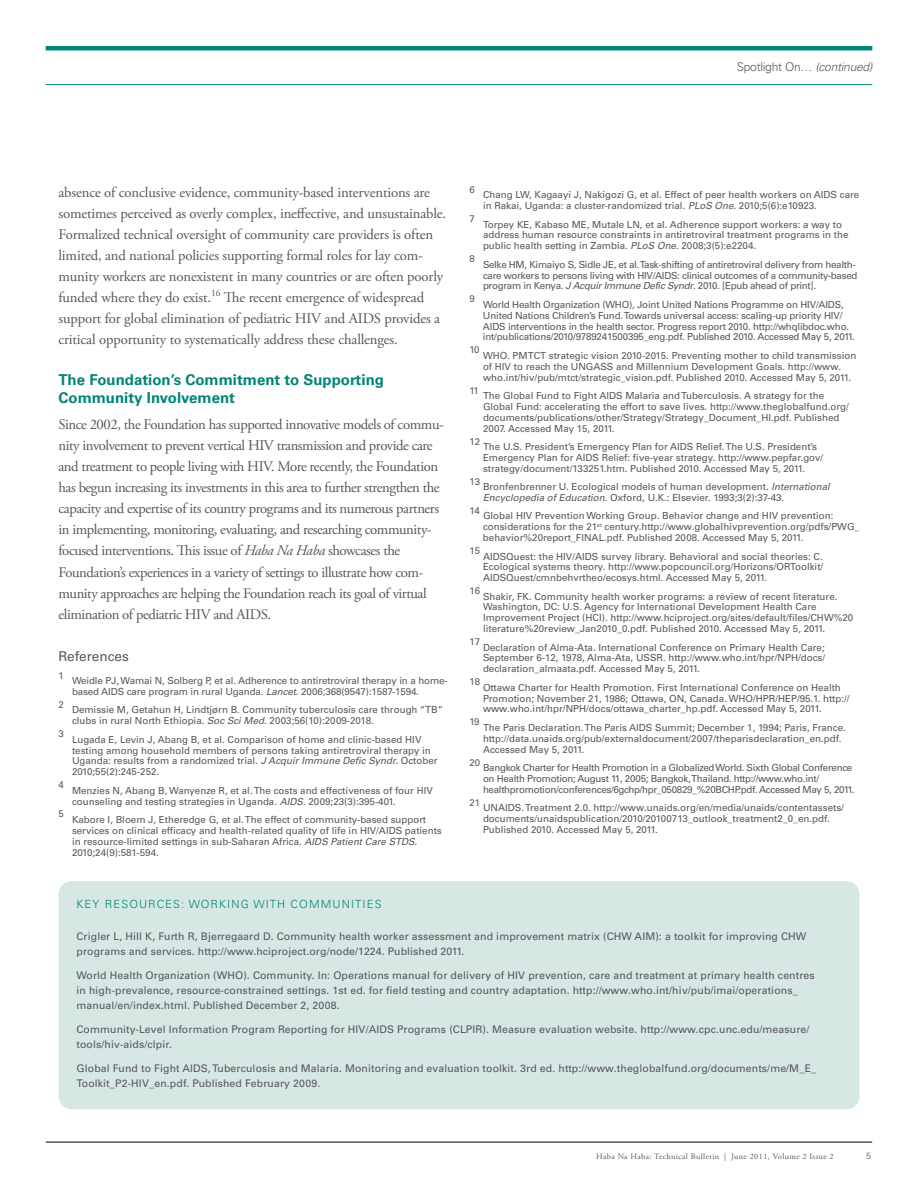
<style>
.page{position:relative;width:918px;height:1188px;background:#fff}
.page>*{position:absolute;margin:0;border:0;box-sizing:border-box;transform-origin:0 0}
.t1{font:700 15px/18px "Univers";color:#008576}
.t2{font:14.7px/21px "Adobe Garamond Pro";letter-spacing:-.03em;color:#58565a}
.t3{font:14.7px/21px "Adobe Garamond Pro";letter-spacing:-.01em;color:#58565a}
.t4{font:13.5px "Univers";color:#58565a}
.t5{font:300 12px "Univers";letter-spacing:-.02em;color:#58565a}
.t6{font:300 11.25px "Univers";letter-spacing:.1em;color:#008576}
.t7{font:10.5px/15px "Univers";letter-spacing:.01em;color:#58565a}
.t8{font:9.75px/10.8px "Univers";color:#58565a}
.t9{font:9.75px/10.8px "Univers";letter-spacing:-.03em;color:#58565a}
.t10{font:9.75px/10.8px "Univers";letter-spacing:-.02em;color:#58565a}
.t11{font:9.6px "Univers";letter-spacing:-.015em;color:#58565a}
.t12{font:300 9px "Univers";color:#58565a}
.t13{font:8.25px "Adobe Garamond Pro";letter-spacing:.05em;color:#58565a}
.s1{font-style:italic}
</style>
<div class="page">
<hr style="left:46px;top:46px;width:826px;height:4px;background:#008576">
<hr style="left:46px;top:84px;width:826px;height:1px;background:#008576">
<div style="left:58px;top:881px;width:802px;height:228px;background:#d6e7e4;border-radius:14px"></div>
<hr style="left:46px;top:1142px;width:826px;height:1px;background:#000">
<p class="t5" style="left:737px;top:59px;width:137px">SPOTLIGHT ON… <span class="s1">(continued)</span></p>
<p class="t3" style="left:58px;top:182px;width:389px">absence of conclusive evidence, community-based interventions are sometimes perceived as overly complex, ineffective, and unsustainable.<br>Formalized technical oversight of community care providers is often limited, and national policies supporting formal roles for lay com&shy;munity workers are nonexistent in many countries or are often poorly funded where they do exist.<sup>16</sup> The recent emergence of widespread support for global elimination of pediatric HIV and AIDS provides a critical opportunity to systematically address these challenges.</p>
<h1 class="t1" style="left:58px;top:371px;width:327px">The Foundation’s Commitment to Supporting<br>Community Involvement</h1>
<p class="t2" style="left:58px;top:415px;width:387px">Since 2002, the Foundation has supported innovative models of commu&shy;nity involvement to prevent vertical HIV transmission and provide care and treatment to people living with HIV. More recently, the Foundation has begun increasing its investments in this area to further strengthen the capacity and expertise of its country programs and its numerous partners in implementing, monitoring, evaluating, and researching community&shy;focused interventions. This issue of <span class="s1">Haba Na Haba</span> showcases the Foundation’s experiences in a variety of settings to illustrate how com&shy;munity approaches are helping the Foundation reach its goal of virtual elimination of pediatric HIV and AIDS.</p>
<h3 class="t4" style="left:58px;top:649px;width:72px">References</h3>
<p class="t11" style="left:58px;top:670px;width:7px">1</p>
<p class="t8" style="left:72px;top:675px;width:377px">Weidle PJ, Wamai N, Solberg P, et al. Adherence to antiretroviral therapy in a home&shy;based AIDS care program in rural Uganda. <span class="s1">Lancet</span>. 2006;368(9547):1587-1594.</p>
<p class="t11" style="left:58px;top:699px;width:7px">2</p>
<p class="t8" style="left:72px;top:705px;width:373px">Demissie M, Getahun H, Lindtjørn B. Community tuberculosis care through “TB” clubs in rural North Ethiopia. <span class="s1">Soc Sci Med.</span> 2003;56(10):2009-2018.</p>
<p class="t11" style="left:58px;top:728px;width:7px">3</p>
<p class="t8" style="left:72px;top:734px;width:367px">Lugada E, Levin J, Abang B, et al. Comparison of home and clinic-based HIV testing among household members of persons taking antiretroviral therapy in Uganda: results from a randomized trial. <span class="s1">J Acquir Immune Defic Syndr.</span> October 2010;55(2):245-252.</p>
<p class="t11" style="left:58px;top:779px;width:7px">4</p>
<p class="t8" style="left:72px;top:785px;width:362px">Menzies N, Abang B, Wanyenze R, et al.The costs and effectiveness of four HIV counseling and testing strategies in Uganda. <span class="s1">AIDS</span>. 2009;23(3):395-401.</p>
<p class="t11" style="left:58px;top:808px;width:7px">5</p>
<p class="t8" style="left:72px;top:814px;width:371px">Kabore I, Bloem J, Etheredge G, et al.The effect of community-based support services on clinical efficacy and health-related quality of life in HIV/AIDS patients in resource-limited settings in sub-Saharan Africa. <span class="s1">AIDS Patient Care STDS.<br></span>2010;24(9):581-594.</p>
<p class="t11" style="left:470px;top:184px;width:7px">6</p>
<p class="t8" style="left:483px;top:190px;width:378px">Chang LW, Kagaayi J, Nakigozi G, et al. Effect of peer health workers on AIDS care in Rakai, Uganda: a cluster-randomized trial. <span class="s1">PLoS One</span>. 2010;5(6):e10923.</p>
<p class="t11" style="left:470px;top:213px;width:7px">7</p>
<p class="t8" style="left:483px;top:219px;width:367px">Torpey KE, Kabaso ME, Mutale LN, et al. Adherence support workers: a way to address human resource constraints in antiretroviral treatment programs in the public health setting in Zambia. <span class="s1">PLoS One</span>. 2008;3(5):e2204.</p>
<p class="t11" style="left:470px;top:253px;width:7px">8</p>
<p class="t9" style="left:483px;top:259px;width:376px">Selke HM, Kimaiyo S, Sidle JE, et al.Task-shifting of antiretroviral delivery from health&shy;care workers to persons living with HIV/AIDS: clinical outcomes of a community-based program in Kenya. <span class="s1">J Acquir Immune Defic Syndr</span>. 2010. [Epub ahead of print].</p>
<p class="t11" style="left:470px;top:293px;width:7px">9</p>
<p class="t10" style="left:483px;top:299px;width:373px">World Health Organization (WHO), Joint United Nations Programme on HIV/AIDS, United Nations Children’s Fund.Towards universal access: scaling-up priority HIV/ AIDS interventions in the health sector. Progress report 2010. http://whqlibdoc.who. int/publications/2010/9789241500395_eng.pdf. Published 2010. Accessed May 5, 2011.</p>
<p class="t11" style="left:470px;top:344px;width:12px">10</p>
<p class="t8" style="left:483px;top:350px;width:375px">WHO. PMTCT strategic vision 2010-2015. Preventing mother to child transmission of HIV to reach the UNGASS and Millennium Development Goals. http://www. who.int/hiv/pub/mtct/strategic_vision.pdf. Published 2010. Accessed May 5, 2011.</p>
<p class="t11" style="left:470px;top:384px;width:11px">11</p>
<p class="t8" style="left:483px;top:390px;width:367px">The Global Fund to Fight AIDS Malaria andTuberculosis. A strategy for the Global Fund: accelerating the effort to save lives. http://www.theglobalfund.org/ documents/publications/other/Strategy/Strategy_Document_HI.pdf. Published 2007. Accessed May 15, 2011.</p>
<p class="t11" style="left:470px;top:435px;width:12px">12</p>
<p class="t8" style="left:483px;top:441px;width:342px">The U.S. President’s Emergency Plan for AIDS Relief.The U.S. President’s<br>Emergency Plan for AIDS Relief: five-year strategy. http://www.pepfar.gov/ strategy/document/133251.htm. Published 2010. Accessed May 5, 2011.</p>
<p class="t11" style="left:470px;top:476px;width:12px">13</p>
<p class="t8" style="left:483px;top:481px;width:349px">Bronfenbrenner U. Ecological models of human development. <span class="s1">International<br>Encyclopedia of Education</span>. Oxford, U.K.: Elsevier. 1993;3(2):37-43.</p>
<p class="t11" style="left:470px;top:505px;width:12px">14</p>
<p class="t8" style="left:483px;top:511px;width:378px">Global HIV Prevention Working Group. Behavior change and HIV prevention: considerations for the 21<sup>st</sup> century.http://www.globalhivprevention.org/pdfs/PWG_ behavior%20report_FINAL.pdf. Published 2008. Accessed May 5, 2011.</p>
<p class="t11" style="left:470px;top:545px;width:12px">15</p>
<p class="t8" style="left:483px;top:551px;width:342px;text-align:justify">AIDSQuest: the HIV/AIDS survey library. Behavioral and social theories: C.<br>Ecological systems theory. http://www.popcouncil.org/Horizons/ORToolkit/ AIDSQuest/cmnbehvrtheo/ecosys.html. Accessed May 5, 2011.</p>
<p class="t11" style="left:470px;top:585px;width:12px">16</p>
<p class="t8" style="left:483px;top:591px;width:372px">Shakir, FK. Community health worker programs: a review of recent literature.<br>Washington, DC: U.S. Agency for International Development Health Care Improvement Project (HCI). http://www.hciproject.org/sites/default/files/CHW%20 literature%20review_Jan2010_0.pdf. Published 2010. Accessed May 5, 2011.</p>
<p class="t11" style="left:470px;top:636px;width:12px">17</p>
<p class="t8" style="left:483px;top:642px;width:344px;text-align:justify">Declaration of Alma-Ata. International Conference on Primary Health Care; September 6-12, 1978, Alma-Ata, USSR. http://www.who.int/hpr/NPH/docs/ declaration_almaata.pdf. Accessed May 5, 2011.</p>
<p class="t11" style="left:470px;top:676px;width:12px">18</p>
<p class="t8" style="left:483px;top:682px;width:368px">Ottawa Charter for Health Promotion. First International Conference on Health<br>Promotion; November 21, 1986; Ottawa, ON, Canada. WHO/HPR/HEP/95.1. http:// www.who.int/hpr/NPH/docs/ottawa_charter_hp.pdf. Accessed May 5, 2011.</p>
<p class="t11" style="left:470px;top:716px;width:12px">19</p>
<p class="t8" style="left:483px;top:722px;width:364px">The Paris Declaration.The Paris AIDS Summit; December 1, 1994; Paris, France. http://data.unaids.org/pub/externaldocument/2007/theparisdeclaration_en.pdf.<br>Accessed May 5, 2011.</p>
<p class="t11" style="left:470px;top:756px;width:12px">20</p>
<p class="t9" style="left:483px;top:762px;width:373px">Bangkok Charter for Health Promotion in a GlobalizedWorld. Sixth Global Conference on Health Promotion; August 11, 2005; Bangkok,Thailand. http://www.who.int/ healthpromotion/conferences/6gchp/hpr_050829_%20BCHP.pdf. Accessed May 5, 2011.</p>
<p class="t11" style="left:470px;top:797px;width:12px">21</p>
<p class="t8" style="left:483px;top:802px;width:362px">UNAIDS.Treatment 2.0. http://www.unaids.org/en/media/unaids/contentassets/ documents/unaidspublication/2010/20100713_outlook_treatment2_0_en.pdf.<br>Published 2010. Accessed May 5, 2011.</p>
<p class="t6" style="left:76px;top:897px;width:133px">KEY RESOURCES: WORKIN</p>
<p class="t6" style="left:241px;top:897px;width:22px">G WITH</p>
<p class="t6" style="left:291px;top:897px;width:10px">COMMUNITIES</p>
<p class="t7" style="left:76px;top:929px;width:731px">Crigler L, Hill K, Furth R, Bjerregaard D. Community health worker assessment and improvement matrix (CHW AIM): a toolkit for improving CHW programs and services. http://www.hciproject.org/node/1224. Published 2011.</p>
<p class="t7" style="left:77px;top:968px;width:740px">World Health Organization (WHO). Community. In: Operations manual for delivery of HIV prevention, care and treatment at primary health centres in high-prevalence, resource-constrained settings. 1st ed. for field testing and country adaptation. http://www.who.int/hiv/pub/imai/operations_ manual/en/index.html. Published December 2, 2008.</p>
<p class="t7" style="left:77px;top:1022px;width:734px">Community-Level Information Program Reporting for HIV/AIDS Programs (CLPIR). Measure evaluation website. http://www.cpc.unc.edu/measure/ tools/hiv-aids/clpir.</p>
<p class="t7" style="left:77px;top:1061px;width:741px">Global Fund to Fight AIDS,Tuberculosis and Malaria. Monitoring and evaluation toolkit. 3rd ed. http://www.theglobalfund.org/documents/me/M_E_<br>Toolkit_P2-HIV_en.pdf. Published February 2009.</p>
<p class="t13" style="left:596px;top:1152px;width:239px">Haba Na Haba: Technical Bulletin | June 2011, Volume 2 Issue 2</p>
<p class="t12" style="left:866px;top:1151px;width:7px">5</p>
</div>
